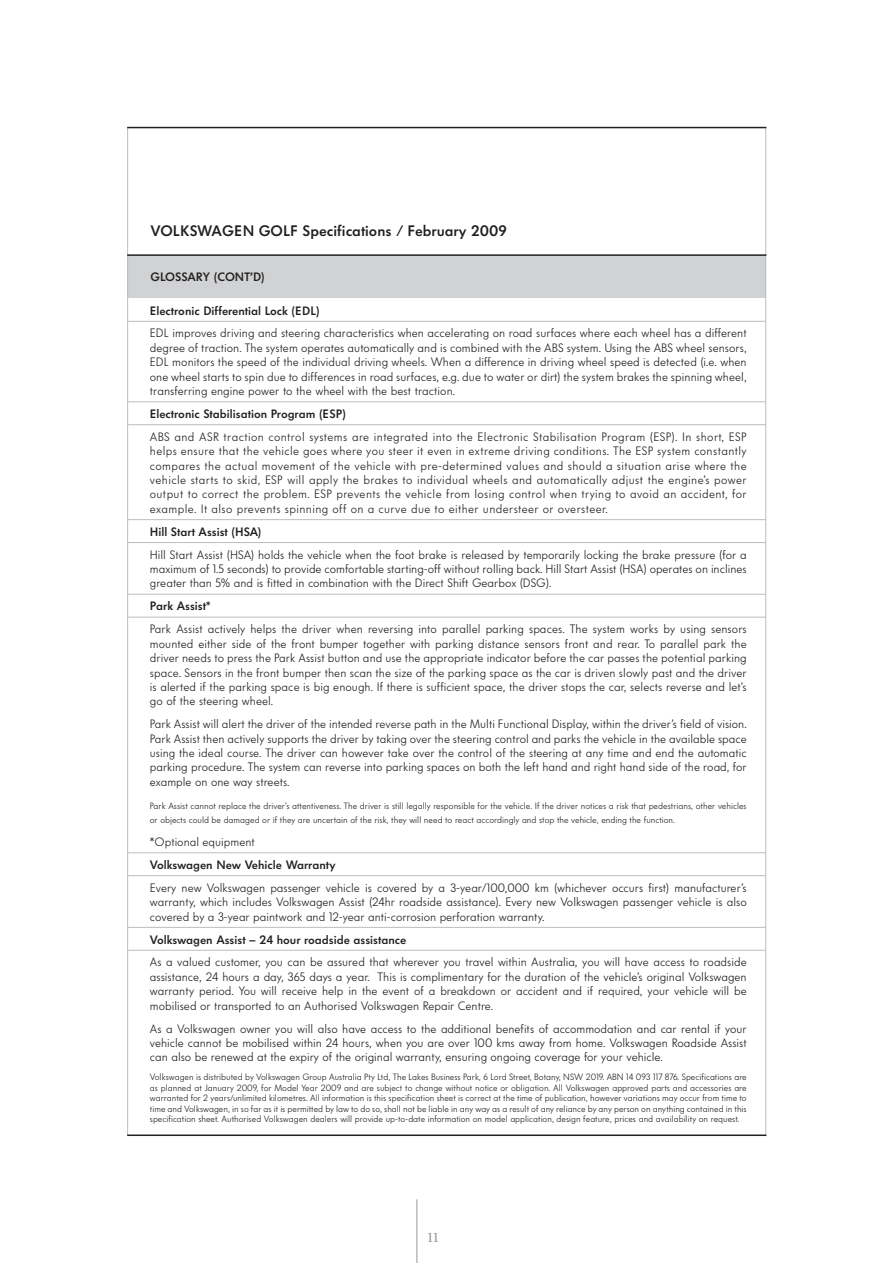
<style>
.page{position:relative;width:893px;height:1263px;background:#fff}
.page>*{position:absolute;margin:0;border:0;box-sizing:border-box;transform-origin:0 0}
.t1{font:600 15px "VW Headline";color:#231f20}
.t2{font:13.5px "VW Utopia";color:#939598}
.t3{font:300 12px/14.4px "VW Headline";color:#231f20;text-align:justify}
.t4{font:600 12px "VW Headline";color:#231f20}
.t5{font:300 9px/10.5px "VW Headline";color:#231f20}
</style>
<div class="page">
<hr style="left:127px;top:321px;width:638px;height:1px;background:#bbbdbf">
<hr style="left:127px;top:401px;width:638px;height:1px;background:#bbbdbf">
<hr style="left:127px;top:424px;width:638px;height:1px;background:#bbbdbf">
<hr style="left:127px;top:519px;width:638px;height:1px;background:#bbbdbf">
<hr style="left:127px;top:542px;width:638px;height:1px;background:#bbbdbf">
<hr style="left:127px;top:594px;width:638px;height:1px;background:#bbbdbf">
<hr style="left:127px;top:617px;width:638px;height:1px;background:#bbbdbf">
<hr style="left:127px;top:852px;width:638px;height:1px;background:#bbbdbf">
<hr style="left:127px;top:875px;width:638px;height:1px;background:#bbbdbf">
<hr style="left:127px;top:927px;width:638px;height:1px;background:#bbbdbf">
<hr style="left:127px;top:950px;width:638px;height:1px;background:#bbbdbf">
<div style="left:128px;top:255px;width:637px;height:43px;background:#d1d2d4"></div>
<hr style="left:765px;top:128px;width:1px;height:1007px;background:#bbbdbf">
<hr style="left:127px;top:128px;width:1px;height:1007px;background:#bbbdbf">
<hr style="left:127px;top:127px;width:639px;height:1px;background:#231f20">
<hr style="left:127px;top:254px;width:639px;height:2px;background:#231f20">
<hr style="left:127px;top:1135px;width:639px;height:1px;background:#231f20">
<hr style="left:416px;top:1199px;width:1px;height:64px;background:#939598">
<p class="t1" style="left:150px;top:224px;width:358px">VOLKSWAGEN GOLF Specifications / February 2009</p>
<p class="t4" style="left:150px;top:272px;width:116px">GLOSSARY (CONT’D)</p>
<p class="t4" style="left:150px;top:305px;width:171px">Electronic Differential Lock (EDL)</p>
<p class="t3" style="left:150px;top:327px;width:598px">EDL improves driving and steering characteristics when accelerating on road surfaces where each wheel has a different degree of traction. The system operates automatically and is combined with the ABS system. Using the ABS wheel sensors, EDL monitors the speed of the individual driving wheels. When a difference in driving wheel speed is detected (i.e. when one wheel starts to spin due to differences in road surfaces, e.g. due to water or dirt) the system brakes the spinning wheel, transferring engine power to the wheel with the best traction.</p>
<p class="t4" style="left:150px;top:409px;width:198px">Electronic Stabilisation Program (ESP)</p>
<p class="t3" style="left:150px;top:430px;width:598px">ABS and ASR traction control systems are integrated into the Electronic Stabilisation Program (ESP). In short, ESP helps ensure that the vehicle goes where you steer it even in extreme driving conditions. The ESP system constantly compares the actual movement of the vehicle with pre-determined values and should a situation arise where the vehicle starts to skid, ESP will apply the brakes to individual wheels and automatically adjust the engine’s power output to correct the problem. ESP prevents the vehicle from losing control when trying to avoid an accident, for example. It also prevents spinning off on a curve due to either understeer or oversteer.</p>
<p class="t4" style="left:150px;top:527px;width:113px">Hill Start Assist (HSA)</p>
<p class="t3" style="left:150px;top:548px;width:598px">Hill Start Assist (HSA) holds the vehicle when the foot brake is released by temporarily locking the brake pressure (for a maximum of 1.5 seconds) to provide comfortable starting-off without rolling back. Hill Start Assist (HSA) operates on inclines greater than 5% and is fitted in combination with the Direct Shift Gearbox (DSG).</p>
<p class="t4" style="left:150px;top:601px;width:62px">Park Assist*</p>
<p class="t3" style="left:150px;top:623px;width:598px">Park Assist actively helps the driver when reversing into parallel parking spaces. The system works by using sensors mounted either side of the front bumper together with parking distance sensors front and rear. To parallel park the driver needs to press the Park Assist button and use the appropriate indicator before the car passes the potential parking space. Sensors in the front bumper then scan the size of the parking space as the car is driven slowly past and the driver is alerted if the parking space is big enough. If there is sufficient space, the driver stops the car, selects reverse and let’s go of the steering wheel.</p>
<p class="t3" style="left:150px;top:717px;width:598px">Park Assist will alert the driver of the intended reverse path in the Multi Functional Display, within the driver’s field of vision.<br>Park Assist then actively supports the driver by taking over the steering control and parks the vehicle in the available space using the ideal course. The driver can however take over the control of the steering at any time and end the automatic parking procedure. The system can reverse into parking spaces on both the left hand and right hand side of the road, for example on one way streets.</p>
<p class="t5" style="left:150px;top:799px;width:598px;line-height:14.4px">Park Assist cannot replace the driver’s attentiveness. The driver is still legally responsible for the vehicle. If the driver notices a risk that pedestrians, other vehicles or objects could be damaged or if they are uncertain of the risk, they will need to react accordingly and stop the vehicle, ending the function.</p>
<p class="t3" style="left:150px;top:835px;width:106px">*Optional equipment</p>
<p class="t4" style="left:150px;top:860px;width:187px">Volkswagen New Vehicle Warranty</p>
<p class="t3" style="left:150px;top:881px;width:598px">Every new Volkswagen passenger vehicle is covered by a 3-year/100,000 km (whichever occurs first) manufacturer’s warranty, which includes Volkswagen Assist (24hr roadside assistance). Every new Volkswagen passenger vehicle is also covered by a 3-year paintwork and 12-year anti-corrosion perforation warranty.</p>
<p class="t4" style="left:150px;top:934px;width:258px">Volkswagen Assist – 24 hour roadside assistance</p>
<p class="t3" style="left:150px;top:956px;width:598px">As a valued customer, you can be assured that wherever you travel within Australia, you will have access to roadside assistance, 24 hours a day, 365 days a year. This is complimentary for the duration of the vehicle’s original Volkswagen warranty period. You will receive help in the event of a breakdown or accident and if required, your vehicle will be mobilised or transported to an Authorised Volkswagen Repair Centre.</p>
<p class="t3" style="left:150px;top:1022px;width:598px">As a Volkswagen owner you will also have access to the additional benefits of accommodation and car rental if your vehicle cannot be mobilised within 24 hours, when you are over 100 kms away from home. Volkswagen Roadside Assist can also be renewed at the expiry of the original warranty, ensuring ongoing coverage for your vehicle.</p>
<p class="t5" style="left:150px;top:1072px;width:598px;text-align:justify">Volkswagen is distributed by Volkswagen Group Australia Pty Ltd, The Lakes Business Park, 6 Lord Street, Botany, NSW 2019. ABN 14 093 117 876. Specifications are as planned at January 2009, for Model Year 2009 and are subject to change without notice or obligation. All Volkswagen approved parts and accessories are warranted for 2 years/unlimited kilometres. All information is this specification sheet is correct at the time of publication, however variations may occur from time to time and Volkswagen, in so far as it is permitted by law to do so, shall not be liable in any way as a result of any reliance by any person on anything contained in this specification sheet. Authorised Volkswagen dealers will provide up-to-date information on model application, design feature, prices and availability on request.</p>
<p class="t2" style="left:427px;top:1231px;width:13px">11</p>
</div>
